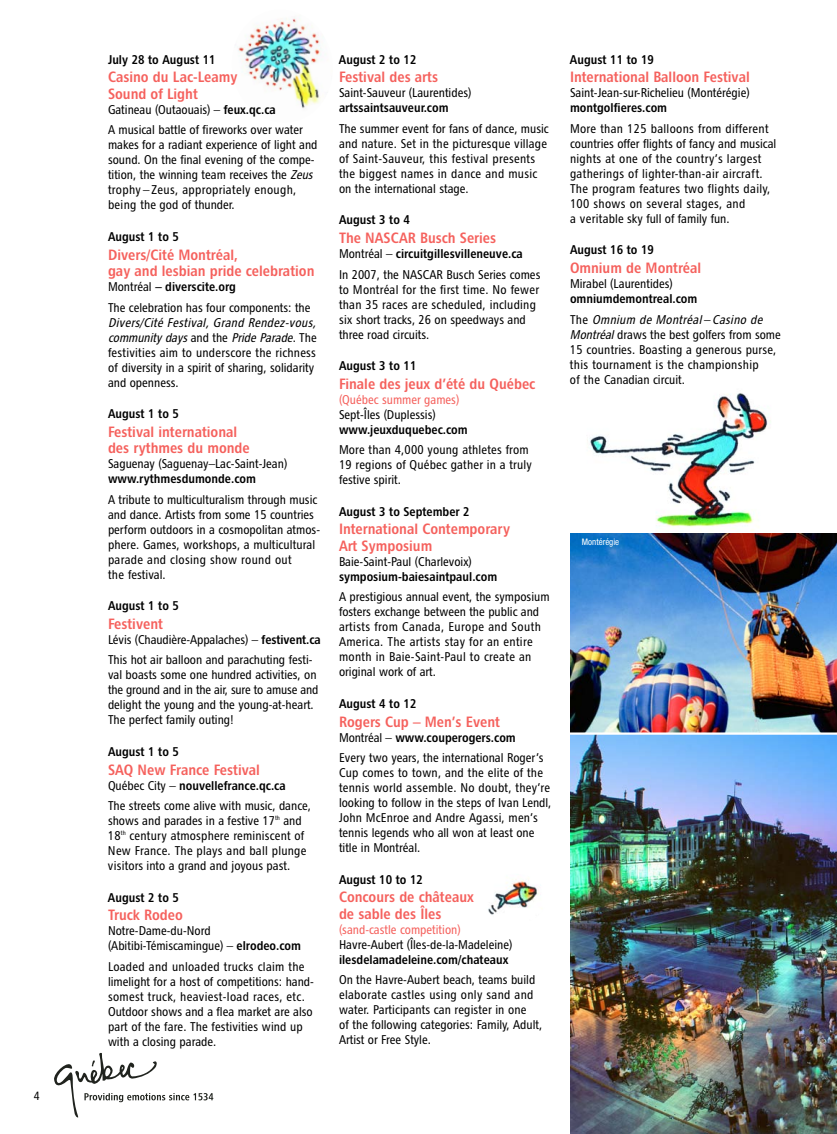
<style>
.page{position:relative;width:837px;height:1134px;background:#fff}
.page>*{position:absolute;margin:0;border:0;box-sizing:border-box;transform-origin:0 0}
.t1{font:15px/16.5px "Chaloult Cond Demi Gras";color:#f5615d}
.t2{font:12.75px/15px "Chaloult Cond";color:#000}
.t3{font:12.75px "Chaloult Cond Demi Gras";color:#000}
.t4{font:12.75px/15px "Chaloult Cond";letter-spacing:.025em;color:#000}
.t5{font:12.75px "Chaloult Cond";color:#f5615d}
.t6{font:12px "Chaloult Cond";color:#000}
.t7{font:condensed 9px "Helvetica Neue";color:#fff}
.s1{font-family:"Chaloult Cond Demi Gras"}
.s2{font-style:italic}
.s3{font-family:"Chaloult Cond"}
</style>
<div class="page">
<img style="left:587px;top:393px;width:184px;height:138px">
<img style="left:238px;top:17px;width:83px;height:92px">
<img style="left:483px;top:874px;width:64px;height:50px;border-radius:50%">
<img style="left:571px;top:735px;width:266px;height:399px">
<img style="left:571px;top:534px;width:266px;height:198px">
<svg style="left:54px;top:1053px;width:159px;height:65px"></svg>
<p class="t6" style="left:34px;top:1091px;width:7px">4</p>
<p class="t3" style="left:108px;top:55px;width:109px">July 28 to August 11</p>
<p class="t1" style="left:108px;top:70px;width:131px">Casino du Lac-Leamy<br>Sound of Light</p>
<p class="t2" style="left:108px;top:101px;width:196px;line-height:20.4px">Gatineau (Outaouais) – <span class="s1">feux.qc.ca<br></span>A musical battle of fireworks over water</p>
<p class="t2" style="left:108px;top:139px;width:211px">makes for a radiant experience of light and sound. On the final evening of the compe&shy;tition, the winning team receives the <span class="s2">Zeus </span>trophy – Zeus, appropriately enough, being the god of thunder.</p>
<p class="t3" style="left:108px;top:232px;width:73px">August 1 to 5</p>
<p class="t1" style="left:108px;top:248px;width:208px">Divers/Cité Montréal,<br>gay and lesbian pride celebration</p>
<p class="t3" style="left:108px;top:282px;width:130px"><span class="s3">Montréal</span> – diverscite.org</p>
<p class="t2" style="left:108px;top:301px;width:204px">The celebration has four components: the</p>
<p class="t2" style="left:108px;top:316px;width:212px"><span class="s2">Divers/Cité Festival, Grand Rendez-vous, community days</span> a n d t h e <span class="s2">Pride Parade</span>. T h e festivities aim to underscore the richness of diversity in a spirit of sharing, solidarity and openness.</p>
<p class="t3" style="left:108px;top:409px;width:73px">August 1 to 5</p>
<p class="t1" style="left:108px;top:425px;width:143px">Festival international des rythmes du monde</p>
<p class="t2" style="left:108px;top:458px;width:181px">Saguenay (Saguenay–Lac-Saint-Jean)</p>
<p class="t3" style="left:108px;top:475px;width:149px">www.rythmesdumonde.com</p>
<p class="t2" style="left:108px;top:493px;width:214px">A tribute to multiculturalism through music and dance. Artists from some 15 countries perform outdoors in a cosmopolitan atmos&shy;phere. Games, workshops, a multicultural parade and closing show round out<br>the festival.</p>
<p class="t3" style="left:108px;top:602px;width:73px">August 1 to 5</p>
<p class="t1" style="left:108px;top:617px;width:56px">Festivent</p>
<p class="t2" style="left:108px;top:631px;width:214px;line-height:20.4px">Lévis (Chaudière-Appalaches) – <span class="s1">festivent.ca<br></span>This hot air balloon and parachuting festi-</p>
<p class="t2" style="left:108px;top:669px;width:212px">val boasts some one hundred activities, on the ground and in the air, sure to amuse and delight the young and the young-at-heart.<br>The perfect family outing!</p>
<p class="t3" style="left:108px;top:747px;width:73px">August 1 to 5</p>
<p class="t1" style="left:108px;top:763px;width:153px">SAQ New France Festival</p>
<p class="t3" style="left:108px;top:781px;width:179px"><span class="s3">Québec City –</span> nouvellefrance.qc.ca</p>
<p class="t2" style="left:108px;top:800px;width:205px">The streets come alive with music, dance, shows and parades in a festive 17<sup>th</sup> and 18<sup>th</sup> century atmosphere reminiscent of New France. The plays and ball plunge visitors into a grand and joyous past.</p>
<p class="t3" style="left:108px;top:893px;width:73px">August 2 to 5</p>
<p class="t1" style="left:108px;top:908px;width:76px">Truck Rodeo</p>
<p class="t2" style="left:108px;top:925px;width:195px">Notre-Dame-du-Nord (Abitibi-Témiscamingue) – <span class="s1">elrodeo.com</span></p>
<p class="t2" style="left:108px;top:960px;width:207px">Loaded and unloaded trucks claim the limelight for a host of competitions: hand&shy;somest truck, heaviest-load races, etc.<br>Outdoor shows and a flea market are also part of the fare. The festivities wind up with a closing parade.</p>
<p class="t3" style="left:339px;top:55px;width:79px">August 2 to 12</p>
<p class="t1" style="left:339px;top:70px;width:101px">Festival des arts</p>
<p class="t2" style="left:339px;top:87px;width:134px">Saint-Sauveur (Laurentides)</p>
<p class="t3" style="left:339px;top:104px;width:111px">artssaintsauveur.com</p>
<p class="t2" style="left:339px;top:122px;width:211px">The summer event for fans of dance, music and nature. Set in the picturesque village of Saint-Sauveur, this festival presents the biggest names in dance and music on the international stage.</p>
<p class="t3" style="left:339px;top:216px;width:73px">August 3 to 4</p>
<p class="t1" style="left:339px;top:231px;width:159px">The NASCAR Busch Series</p>
<p class="t3" style="left:339px;top:249px;width:185px"><span class="s3">Montréal –</span> circuitgillesvilleneuve.ca</p>
<p class="t2" style="left:339px;top:268px;width:203px">In 2007, the NASCAR Busch Series comes to Montréal for the first time. No fewer than 35 races are scheduled, including six short tracks, 26 on speedways and three road circuits.</p>
<p class="t3" style="left:339px;top:361px;width:79px">August 3 to 11</p>
<p class="t1" style="left:339px;top:377px;width:198px">Finale des jeux d’été du Québec</p>
<p class="t5" style="left:339px;top:395px;width:122px">(Québec summer games)</p>
<p class="t2" style="left:339px;top:408px;width:98px">Sept-Îles (Duplessis)</p>
<p class="t3" style="left:339px;top:425px;width:130px">www.jeuxduquebec.com</p>
<p class="t2" style="left:339px;top:444px;width:194px">More than 4,000 young athletes from<br>19 regions of Québec gather in a truly festive spirit.</p>
<p class="t3" style="left:339px;top:507px;width:132px">August 3 to September 2</p>
<p class="t1" style="left:339px;top:522px;width:173px">International Contemporary<br>Art Symposium</p>
<p class="t2" style="left:339px;top:555px;width:134px">Baie-Saint-Paul (Charlevoix)</p>
<p class="t3" style="left:339px;top:572px;width:160px">symposium-baiesaintpaul.com</p>
<p class="t2" style="left:339px;top:591px;width:212px">A prestigious annual event, the symposium fosters exchange between the public and artists from Canada, Europe and South America. The artists stay for an entire month in Baie-Saint-Paul to create an original work of art.</p>
<p class="t3" style="left:339px;top:699px;width:79px">August 4 to 12</p>
<p class="t1" style="left:339px;top:715px;width:163px">Rogers Cup – Men’s Event</p>
<p class="t3" style="left:339px;top:733px;width:178px"><span class="s3">Montréal –</span> www.couperogers.com</p>
<p class="t2" style="left:339px;top:752px;width:214px">Every two years, the international Roger’s Cup comes to town, and the elite of the tennis world assemble. No doubt, they’re looking to follow in the steps of Ivan Lendl, John McEnroe and Andre Agassi, men’s tennis legends who all won at least one title in Montréal.</p>
<p class="t3" style="left:339px;top:875px;width:86px">August 10 to 12</p>
<p class="t1" style="left:339px;top:890px;width:136px">Concours de châteaux de sable des Îles</p>
<p class="t5" style="left:339px;top:925px;width:123px">(sand-castle competition)</p>
<p class="t2" style="left:339px;top:938px;width:175px">Havre-Aubert (Îles-de-la-Madeleine)</p>
<p class="t3" style="left:339px;top:955px;width:171px">ilesdelamadeleine.com/chateaux</p>
<p class="t2" style="left:339px;top:974px;width:205px">On the Havre-Aubert beach, teams build elaborate castles using only sand and water. Participants can register in one<br>of the following categories: Family, Adult, Artist or Free Style.</p>
<p class="t3" style="left:570px;top:55px;width:86px">August 11 to 19</p>
<p class="t1" style="left:570px;top:70px;width:181px">International Balloon Festival</p>
<p class="t2" style="left:570px;top:87px;width:181px">Saint-Jean-sur-Richelieu (Montérégie)</p>
<p class="t3" style="left:570px;top:104px;width:99px">montgolfieres.com</p>
<p class="t4" style="left:570px;top:122px;width:208px">More than 125 balloons from different countries offer flights of fancy and musical nights at one of the country’s largest gatherings of lighter-than-air aircraft.<br>The program features two flights daily, 100 shows on several stages, and<br>a veritable sky full of family fun.</p>
<p class="t3" style="left:570px;top:246px;width:86px">August 16 to 19</p>
<p class="t1" style="left:570px;top:261px;width:133px">Omnium de Montréal</p>
<p class="t2" style="left:570px;top:278px;width:104px">Mirabel (Laurentides)</p>
<p class="t3" style="left:570px;top:294px;width:129px">omniumdemontreal.com</p>
<p class="t2" style="left:570px;top:313px;width:212px">T h e <span class="s2">Omnium de Montréal – Casino de Montréal</span>draws the best golfers from some 15 countries. Boasting a generous purse, this tournament is the championship<br>of the Canadian circuit.</p>
<p class="t7" style="left:582px;top:539px;width:39px">Montérégie</p>
</div>
